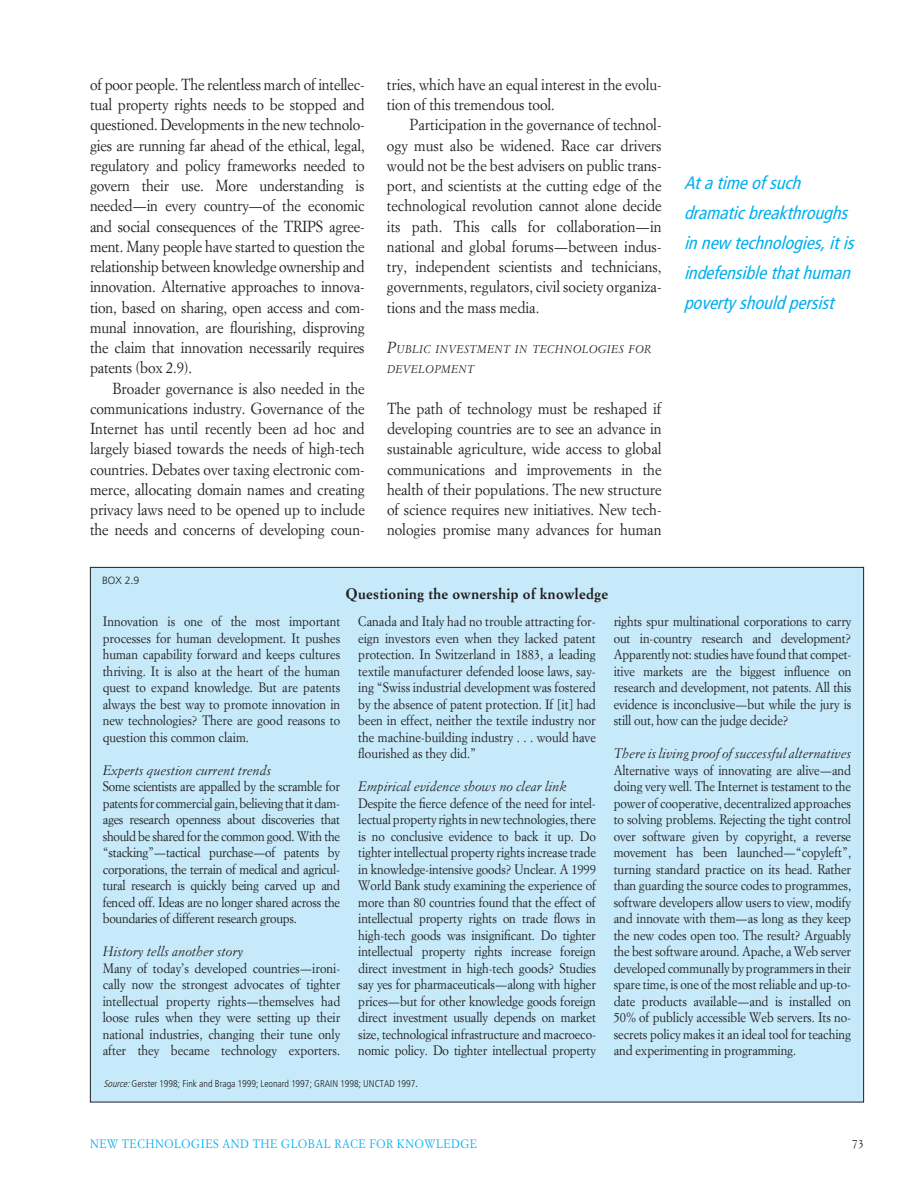
<style>
.page{position:relative;width:918px;height:1188px;background:#fff}
.page>*{position:absolute;margin:0;border:0;box-sizing:border-box;transform-origin:0 0}
.t1{font:18px/30px "Frutiger Cond Rital";color:#00aeef}
.t2{font:15.75px/20.2px "Hdr Garamond";color:#231f20;text-align:justify}
.t3{font:700 15px "Hdr Garamond";letter-spacing:.025em;color:#231f20}
.t4{font:13.5px/16.5px "Hdr Garamond";letter-spacing:-.005em;color:#231f20;text-align:justify}
.t5{font:13.5px "Hdr Garamond Ital";color:#231f20}
.t6{font:12px "Hdr Garamond";letter-spacing:.045em;color:#00aeef}
.t7{font:12px "Hdr Garamond";color:#231f20}
.t8{font:10.95px/20.2px "Hdr Garamond Ital";letter-spacing:.045em;color:#231f20}
.t9{font:10.5px "Frutiger Lt";color:#231f20}
.t10{font:300 9.75px "Frutiger Cond";color:#231f20}
.s1{font-size:15.75px}
.s2{font-family:"Frutiger Cond Lital";font-weight:400}
</style>
<div class="page">
<div style="left:90px;top:567px;width:774px;height:535px;background:#c6eafa"></div>
<p class="t2" style="left:90px;top:76px;width:276px">of poor people. The relentless march of intellec&shy;tual property rights needs to be stopped and questioned. Developments in the new technolo&shy;gies are running far ahead of the ethical, legal, regulatory and policy frameworks needed to govern their use. More understanding is needed—in every country—of the economic and social consequences of the TRIPS agree&shy;ment. Many people have started to question the relationship between knowledge ownership and innovation. Alternative approaches to innova&shy;tion, based on sharing, open access and com&shy;munal innovation, are flourishing, disproving the claim that innovation necessarily requires patents (box 2.9).</p>
<p class="t2" style="left:90px;top:380px;width:276px;text-indent:23px">Broader governance is also needed in the communications industry. Governance of the Internet has until recently been ad hoc and largely biased towards the needs of high-tech countries. Debates over taxing electronic com&shy;merce, allocating domain names and creating privacy laws need to be opened up to include the needs and concerns of developing coun-</p>
<p class="t9" style="left:102px;top:577px;width:39px">BOX 2.9</p>
<p class="t2" style="left:387px;top:76px;width:276px">tries, which have an equal interest in the evolu&shy;tion of this tremendous tool.</p>
<p class="t2" style="left:387px;top:116px;width:276px;text-indent:23px">Participation in the governance of technol&shy;ogy must also be widened. Race car drivers would not be the best advisers on public trans&shy;port, and scientists at the cutting edge of the technological revolution cannot alone decide its path. This calls for collaboration—in national and global forums—between indus&shy;try, independent scientists and technicians, governments, regulators, civil society organiza&shy;tions and the mass media.</p>
<p class="t8" style="left:387px;top:340px;width:266px"><span class="s1">P</span>UBLIC INVESTMENT IN TECHNOLOGIES FOR<br>DEVELOPMENT</p>
<p class="t2" style="left:387px;top:400px;width:276px">The path of technology must be reshaped if developing countries are to see an advance in sustainable agriculture, wide access to global communications and improvements in the health of their populations. The new structure of science requires new initiatives. New tech&shy;nologies promise many advances for human</p>
<p class="t3" style="left:346px;top:589px;width:264px">Questioning the ownership of knowledge</p>
<h1 class="t1" style="left:684px;top:170px;width:171px">At a time of such dramatic breakthroughs in new technologies, it is indefensible that human poverty should persist</h1>
<p class="t4" style="left:103px;top:615px;width:239px">Innovation is one of the most important processes for human development. It pushes human capability forward and keeps cultures thriving. It is also at the heart of the human quest to expand knowledge. But are patents always the best way to promote innovation in new technologies? There are good reasons to question this common claim.</p>
<p class="t5" style="left:103px;top:765px;width:170px">Experts question current trends</p>
<p class="t4" style="left:103px;top:780px;width:239px">Some scientists are appalled by the scramble for patents for commercial gain, believing that it dam&shy;ages research openness about discoveries that should be shared for the common good. With the “stacking”—tactical purchase—of patents by corporations, the terrain of medical and agricul&shy;tural research is quickly being carved up and fenced off. Ideas are no longer shared across the boundaries of different research groups.</p>
<p class="t5" style="left:103px;top:946px;width:142px">History tells another story</p>
<p class="t4" style="left:103px;top:961px;width:239px">Many of today’s developed countries—ironi&shy;cally now the strongest advocates of tighter intellectual property rights—themselves had loose rules when they were setting up their national industries, changing their tune only after they became technology exporters.</p>
<p class="t4" style="left:358px;top:615px;width:239px">Canada and Italy had no trouble attracting for&shy;eign investors even when they lacked patent protection. In Switzerland in 1883, a leading textile manufacturer defended loose laws, say&shy;ing “Swiss industrial development was fostered by the absence of patent protection. If [it] had been in effect, neither the textile industry nor the machine-building industry . . . would have flourished as they did.”</p>
<p class="t5" style="left:358px;top:781px;width:210px">Empirical evidence shows no clear link</p>
<p class="t4" style="left:358px;top:796px;width:239px">Despite the fierce defence of the need for intel&shy;lectual property rights in new technologies, there is no conclusive evidence to back it up. Do tighter intellectual property rights increase trade in knowledge-intensive goods? Unclear. A 1999<br>World Bank study examining the experience of more than 80 countries found that the effect of intellectual property rights on trade flows in high-tech goods was insignificant. Do tighter intellectual property rights increase foreign direct investment in high-tech goods? Studies say yes for pharmaceuticals—along with higher prices—but for other knowledge goods foreign direct investment usually depends on market size, technological infrastructure and macroeco&shy;nomic policy. Do tighter intellectual property</p>
<p class="t10" style="left:103px;top:1080px;width:316px"><span class="s2">Source:</span> Gerster 1998; Fink and Braga 1999; Leonard 1997; GRAIN 1998; UNCTAD 1997.</p>
<p class="t4" style="left:614px;top:615px;width:239px">rights spur multinational corporations to carry out in-country research and development?<br>Apparently not: studies have found that compet&shy;itive markets are the biggest influence on research and development, not patents. All this evidence is inconclusive—but while the jury is still out, how can the judge decide?</p>
<p class="t5" style="left:614px;top:748px;width:239px">There is living proof of successful alternatives</p>
<p class="t4" style="left:614px;top:763px;width:239px">Alternative ways of innovating are alive—and doing very well. The Internet is testament to the power of cooperative, decentralized approaches to solving problems. Rejecting the tight control over software given by copyright, a reverse movement has been launched—“copyleft”, turning standard practice on its head. Rather than guarding the source codes to programmes, software developers allow users to view, modify and innovate with them—as long as they keep the new codes open too. The result? Arguably the best software around. Apache, a Web server developed communally by programmers in their spare time, is one of the most reliable and up-to&shy;date products available—and is installed on 50% of publicly accessible Web servers. Its no&shy;secrets policy makes it an ideal tool for teaching and experimenting in programming.</p>
<p class="t6" style="left:90px;top:1139px;width:389px">NEW TECHNOLOGIES AND THE GLOBAL RACE FOR KNOWLEDGE</p>
<p class="t7" style="left:852px;top:1139px;width:13px">73</p>
</div>
